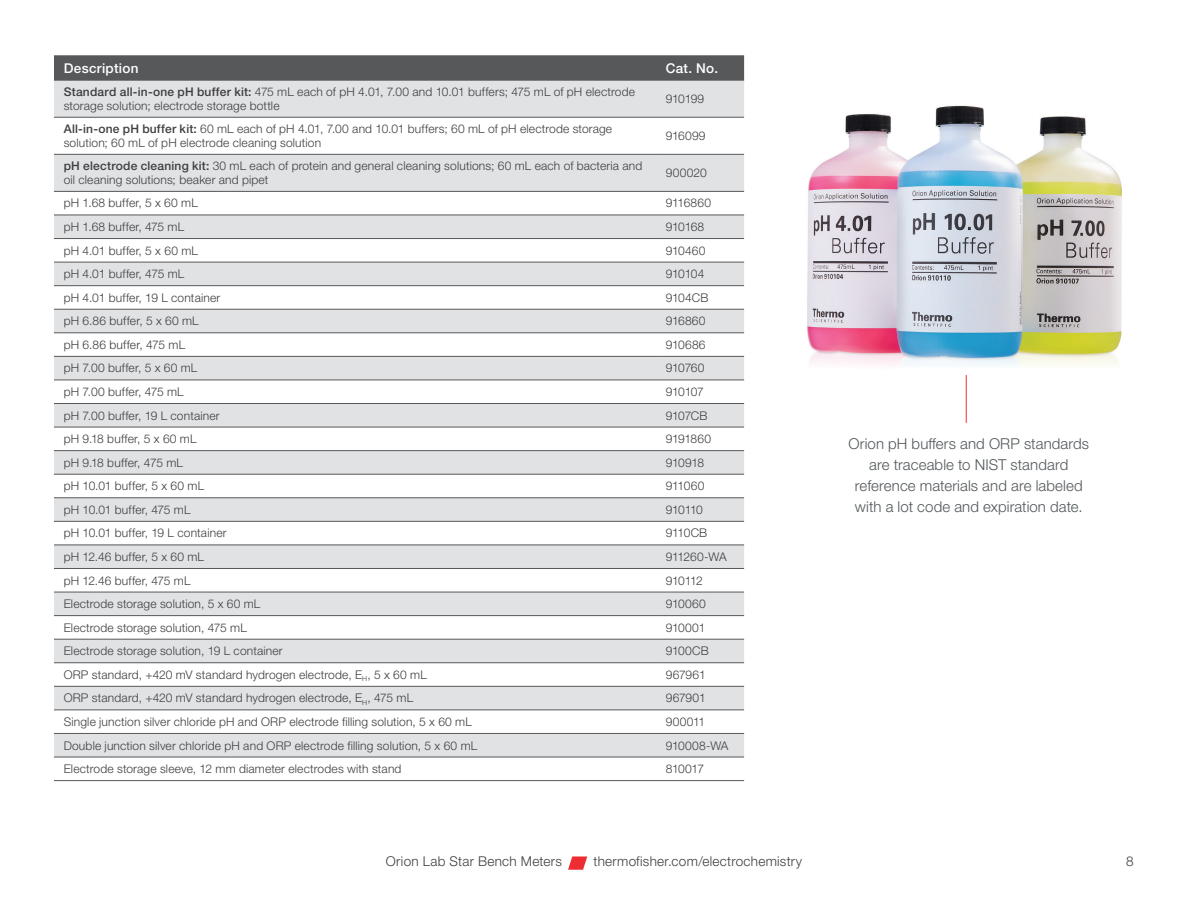
<style>
.page{position:relative;width:1188px;height:918px;background:#fff}
.page>*{position:absolute;margin:0;border:0;box-sizing:border-box;transform-origin:0 0}
.t1{font:300 15px/21px "Helvetica Neue LTW1 G";letter-spacing:.005em;color:#52575a;text-align:center}
.t2{font:300 13.5px "Helvetica Neue LTW1 G";letter-spacing:.02em;color:#3e3e3f}
.t3{font:500 13.5px "Helvetica Neue LTW1 G";letter-spacing:.025em;color:#fff}
.t4{font:300 12px/13.5px "Helvetica Neue LTW1 G";letter-spacing:.015em;color:#3e3e3f}
.t5{font:300 12px "Helvetica Neue LTW1 G";letter-spacing:-.025em;color:#3e3e3f}
.t6{font:300 12px "Helvetica Neue LTW1 G";letter-spacing:-.005em;color:#3e3e3f}
.s1{font-weight:500}
</style>
<div class="page">
<svg style="left:568px;top:856px;width:19px;height:14px"></svg>
<div style="left:54px;top:57px;width:690px;height:23px;background:#57585a"></div>
<svg style="left:54px;top:81px;width:690px;height:676px;fill:#e1e2e4"></svg>
<hr style="left:54px;top:56px;width:602px;height:1px;background:#57585a">
<hr style="left:656px;top:56px;width:88px;height:1px;background:#57585a">
<hr style="left:54px;top:80px;width:602px;height:1px;background:#57585a">
<hr style="left:656px;top:80px;width:88px;height:1px;background:#57585a">
<hr style="left:54px;top:117px;width:602px;height:1px;background:#57585a">
<hr style="left:656px;top:117px;width:88px;height:1px;background:#57585a">
<hr style="left:54px;top:154px;width:602px;height:1px;background:#57585a">
<hr style="left:656px;top:154px;width:88px;height:1px;background:#57585a">
<hr style="left:54px;top:191px;width:602px;height:1px;background:#57585a">
<hr style="left:656px;top:191px;width:88px;height:1px;background:#57585a">
<hr style="left:54px;top:215px;width:602px;height:1px;background:#57585a">
<hr style="left:656px;top:215px;width:88px;height:1px;background:#57585a">
<hr style="left:54px;top:238px;width:602px;height:1px;background:#57585a">
<hr style="left:656px;top:238px;width:88px;height:1px;background:#57585a">
<hr style="left:54px;top:262px;width:602px;height:1px;background:#57585a">
<hr style="left:656px;top:262px;width:88px;height:1px;background:#57585a">
<hr style="left:54px;top:285px;width:602px;height:1px;background:#57585a">
<hr style="left:656px;top:285px;width:88px;height:1px;background:#57585a">
<hr style="left:54px;top:309px;width:602px;height:1px;background:#57585a">
<hr style="left:656px;top:309px;width:88px;height:1px;background:#57585a">
<hr style="left:54px;top:333px;width:602px;height:1px;background:#57585a">
<hr style="left:656px;top:333px;width:88px;height:1px;background:#57585a">
<hr style="left:54px;top:356px;width:602px;height:1px;background:#57585a">
<hr style="left:656px;top:356px;width:88px;height:1px;background:#57585a">
<hr style="left:54px;top:380px;width:602px;height:1px;background:#57585a">
<hr style="left:656px;top:380px;width:88px;height:1px;background:#57585a">
<hr style="left:54px;top:403px;width:602px;height:1px;background:#57585a">
<hr style="left:656px;top:403px;width:88px;height:1px;background:#57585a">
<hr style="left:54px;top:427px;width:602px;height:1px;background:#57585a">
<hr style="left:656px;top:427px;width:88px;height:1px;background:#57585a">
<hr style="left:54px;top:450px;width:602px;height:1px;background:#57585a">
<hr style="left:656px;top:450px;width:88px;height:1px;background:#57585a">
<hr style="left:54px;top:474px;width:602px;height:1px;background:#57585a">
<hr style="left:656px;top:474px;width:88px;height:1px;background:#57585a">
<hr style="left:54px;top:498px;width:602px;height:1px;background:#57585a">
<hr style="left:656px;top:498px;width:88px;height:1px;background:#57585a">
<hr style="left:54px;top:521px;width:602px;height:1px;background:#57585a">
<hr style="left:656px;top:521px;width:88px;height:1px;background:#57585a">
<hr style="left:54px;top:545px;width:602px;height:1px;background:#57585a">
<hr style="left:656px;top:545px;width:88px;height:1px;background:#57585a">
<hr style="left:54px;top:568px;width:602px;height:1px;background:#57585a">
<hr style="left:656px;top:568px;width:88px;height:1px;background:#57585a">
<hr style="left:54px;top:592px;width:602px;height:1px;background:#57585a">
<hr style="left:656px;top:592px;width:88px;height:1px;background:#57585a">
<hr style="left:54px;top:615px;width:602px;height:1px;background:#57585a">
<hr style="left:656px;top:615px;width:88px;height:1px;background:#57585a">
<hr style="left:54px;top:639px;width:602px;height:1px;background:#57585a">
<hr style="left:656px;top:639px;width:88px;height:1px;background:#57585a">
<hr style="left:54px;top:662px;width:602px;height:1px;background:#57585a">
<hr style="left:656px;top:662px;width:88px;height:1px;background:#57585a">
<hr style="left:54px;top:686px;width:602px;height:1px;background:#57585a">
<hr style="left:656px;top:686px;width:88px;height:1px;background:#57585a">
<hr style="left:54px;top:710px;width:602px;height:1px;background:#57585a">
<hr style="left:656px;top:710px;width:88px;height:1px;background:#57585a">
<hr style="left:54px;top:733px;width:602px;height:1px;background:#57585a">
<hr style="left:656px;top:733px;width:88px;height:1px;background:#57585a">
<hr style="left:54px;top:757px;width:602px;height:1px;background:#57585a">
<hr style="left:656px;top:757px;width:88px;height:1px;background:#57585a">
<hr style="left:54px;top:780px;width:602px;height:1px;background:#57585a">
<hr style="left:656px;top:780px;width:88px;height:1px;background:#57585a">
<img style="left:807px;top:105px;width:315px;height:282px">
<hr style="left:966px;top:375px;width:1px;height:48px;background:#ee2d33">
<p class="t3" style="left:64px;top:60px;width:76px">Description</p>
<p class="t3" style="left:666px;top:60px;width:54px">Cat. No.</p>
<p class="t4" style="left:64px;top:85px;width:573px"><span class="s1">Standard all-in-one pH buffer kit:</span> 475 mL each of pH 4.01, 7.00 and 10.01 buffers; 475 mL of pH electrode storage solution; electrode storage bottle</p>
<p class="t4" style="left:666px;top:92px;width:40px">910199</p>
<p class="t4" style="left:64px;top:122px;width:550px"><span class="s1">All-in-one pH buffer kit:</span> 60 mL each of pH 4.01, 7.00 and 10.01 buffers; 60 mL of pH electrode storage solution; 60 mL of pH electrode cleaning solution</p>
<p class="t4" style="left:666px;top:129px;width:41px">916099</p>
<p class="t4" style="left:64px;top:159px;width:580px"><span class="s1">pH electrode cleaning kit:</span> 30 mL each of protein and general cleaning solutions; 60 mL each of bacteria and oil cleaning solutions; beaker and pipet</p>
<p class="t4" style="left:666px;top:166px;width:43px">900020</p>
<p class="t4" style="left:64px;top:196px;width:136px">pH 1.68 buffer, 5 x 60 mL</p>
<p class="t6" style="left:666px;top:196px;width:47px">9116860</p>
<p class="t4" style="left:64px;top:220px;width:122px">pH 1.68 buffer, 475 mL</p>
<p class="t4" style="left:666px;top:220px;width:40px">910168</p>
<p class="t4" style="left:64px;top:244px;width:136px">pH 4.01 buffer, 5 x 60 mL</p>
<p class="t4" style="left:666px;top:244px;width:41px">910460</p>
<p class="t4" style="left:64px;top:267px;width:122px">pH 4.01 buffer, 475 mL</p>
<p class="t4" style="left:666px;top:267px;width:40px">910104</p>
<p class="t4" style="left:64px;top:291px;width:158px">pH 4.01 buffer, 19 L container</p>
<p class="t4" style="left:666px;top:291px;width:44px">9104CB</p>
<p class="t4" style="left:64px;top:314px;width:137px">pH 6.86 buffer, 5 x 60 mL</p>
<p class="t4" style="left:666px;top:314px;width:41px">916860</p>
<p class="t4" style="left:64px;top:338px;width:123px">pH 6.86 buffer, 475 mL</p>
<p class="t4" style="left:666px;top:338px;width:41px">910686</p>
<p class="t4" style="left:64px;top:361px;width:135px">pH 7.00 buffer, 5 x 60 mL</p>
<p class="t4" style="left:666px;top:361px;width:40px">910760</p>
<p class="t4" style="left:64px;top:385px;width:122px">pH 7.00 buffer, 475 mL</p>
<p class="t4" style="left:666px;top:385px;width:40px">910107</p>
<p class="t4" style="left:64px;top:409px;width:158px">pH 7.00 buffer, 19 L container</p>
<p class="t4" style="left:666px;top:409px;width:43px">9107CB</p>
<p class="t4" style="left:64px;top:432px;width:134px">pH 9.18 buffer, 5 x 60 mL</p>
<p class="t5" style="left:666px;top:432px;width:47px">9191860</p>
<p class="t4" style="left:64px;top:456px;width:121px">pH 9.18 buffer, 475 mL</p>
<p class="t4" style="left:666px;top:456px;width:40px">910918</p>
<p class="t4" style="left:64px;top:479px;width:142px">pH 10.01 buffer, 5 x 60 mL</p>
<p class="t4" style="left:666px;top:479px;width:40px">911060</p>
<p class="t4" style="left:64px;top:503px;width:128px">pH 10.01 buffer, 475 mL</p>
<p class="t4" style="left:666px;top:503px;width:39px">910110</p>
<p class="t4" style="left:64px;top:526px;width:164px">pH 10.01 buffer, 19 L container</p>
<p class="t4" style="left:666px;top:526px;width:43px">9110CB</p>
<p class="t4" style="left:64px;top:550px;width:142px">pH 12.46 buffer, 5 x 60 mL</p>
<p class="t5" style="left:666px;top:549px;width:62px">911260-WA</p>
<p class="t4" style="left:64px;top:573px;width:128px">pH 12.46 buffer, 475 mL</p>
<p class="t4" style="left:666px;top:573px;width:39px">910112</p>
<p class="t4" style="left:64px;top:597px;width:198px">Electrode storage solution, 5 x 60 mL</p>
<p class="t4" style="left:666px;top:597px;width:42px">910060</p>
<p class="t4" style="left:64px;top:621px;width:185px">Electrode storage solution, 475 mL</p>
<p class="t4" style="left:666px;top:621px;width:41px">910001</p>
<p class="t4" style="left:64px;top:644px;width:221px">Electrode storage solution, 19 L container</p>
<p class="t4" style="left:666px;top:644px;width:45px">9100CB</p>
<p class="t4" style="left:64px;top:668px;width:365px">ORP standard, +420 mV standard hydrogen electrode, E<sub>H</sub>, 5 x 60 mL</p>
<p class="t4" style="left:666px;top:668px;width:41px">967961</p>
<p class="t4" style="left:64px;top:691px;width:351px">ORP standard, +420 mV standard hydrogen electrode, E<sub>H</sub>, 475 mL</p>
<p class="t4" style="left:666px;top:691px;width:41px">967901</p>
<p class="t4" style="left:64px;top:715px;width:410px">Single junction silver chloride pH and ORP electrode filling solution, 5 x 60 mL</p>
<p class="t4" style="left:666px;top:715px;width:41px">900011</p>
<p class="t4" style="left:64px;top:738px;width:415px">Double junction silver chloride pH and ORP electrode filling solution, 5 x 60 mL</p>
<p class="t4" style="left:666px;top:738px;width:64px">910008-WA</p>
<p class="t4" style="left:64px;top:762px;width:339px">Electrode storage sleeve, 12 mm diameter electrodes with stand</p>
<p class="t4" style="left:666px;top:762px;width:40px">810017</p>
<p class="t1" style="left:849px;top:433px;width:242px">Orion pH buffers and ORP standards are traceable to NIST standard reference materials and are labeled with a lot code and expiration date.</p>
<p class="t2" style="left:386px;top:853px;width:178px">Orion Lab Star Bench Meters</p>
<p class="t2" style="left:594px;top:853px;width:210px">thermofisher.com/electrochemistry</p>
<p class="t2" style="left:1126px;top:853px;width:9px">8</p>
</div>
